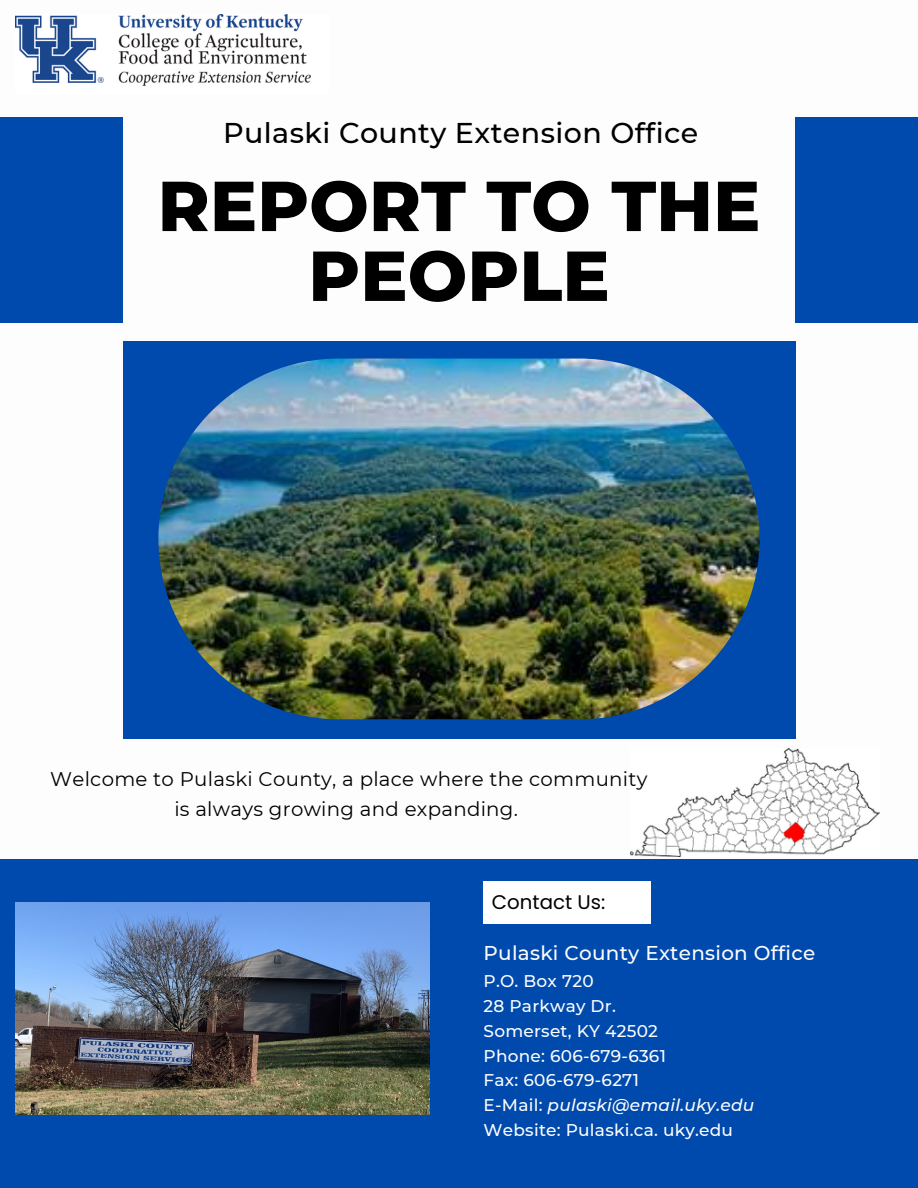
<style>
.page{position:relative;width:918px;height:1188px;background:#fff}
.page>*{position:absolute;margin:0;border:0;box-sizing:border-box;transform-origin:0 0}
.t1{font:800 70.5px/69.9px "Montserrat";color:#000;text-align:center}
.t2{font:500 28.5px "Montserrat";letter-spacing:.015em;color:#000}
.t3{font:500 19.95px "Montserrat";letter-spacing:.015em;color:#fdfdfd}
.t4{font:19.8px/29.7px "Montserrat";letter-spacing:.015em;color:#000;text-align:center}
.t5{font:19.8px "Poppins";color:#000}
.t6{font:500 16.95px "Montserrat";letter-spacing:.015em;color:#fdfdfd}
.t7{font:italic 500 16.95px "Montserrat";letter-spacing:.015em;color:#fdfdfd}
.s1{font-style:normal}
</style>
<div class="page">
<div style="left:123px;top:341px;width:672px;height:398px;background:#004aad"></div>
<img style="left:158px;top:359px;width:602px;height:360px;border-radius:180px">
<div style="left:0;top:859px;width:918px;height:329px;background:#004aad"></div>
<div style="left:484px;top:881px;width:167px;height:42px;background:#fff"></div>
<div style="left:0;top:117px;width:123px;height:206px;background:#004aad"></div>
<div style="left:795px;top:117px;width:123px;height:206px;background:#004aad"></div>
<img style="left:16px;top:902px;width:414px;height:213px">
<img style="left:16px;top:15px;width:295px;height:71px">
<img style="left:630px;top:749px;width:250px;height:108px">
<p class="t2" style="left:223px;top:116px;width:477px">Pulaski County Extension Office</p>
<p class="t1" style="left:158px;top:171px;width:604px">REPORT TO THE<br>PEOPLE</p>
<p class="t4" style="left:50px;top:764px;width:599px">Welcome to Pulaski County, a place where the community is always growing and expanding.</p>
<p class="t5" style="left:492px;top:888px;width:115px">Contact Us:</p>
<p class="t3" style="left:484px;top:941px;width:333px">Pulaski County Extension Office</p>
<p class="t6" style="left:484px;top:971px;width:112px">P.O. Box 720</p>
<p class="t6" style="left:484px;top:996px;width:134px">28 Parkway Dr.</p>
<p class="t6" style="left:484px;top:1020px;width:176px">Somerset, KY 42502</p>
<p class="t6" style="left:484px;top:1045px;width:184px">Phone: 606-679-6361</p>
<p class="t6" style="left:484px;top:1070px;width:157px">Fax: 606-679-6271</p>
<p class="t7" style="left:484px;top:1095px;width:272px"><span class="s1">E-Mail:</span> pulaski@email.uky.edu</p>
<p class="t6" style="left:484px;top:1119px;width:251px">Website: Pulaski.ca. uky.edu</p>
</div>
